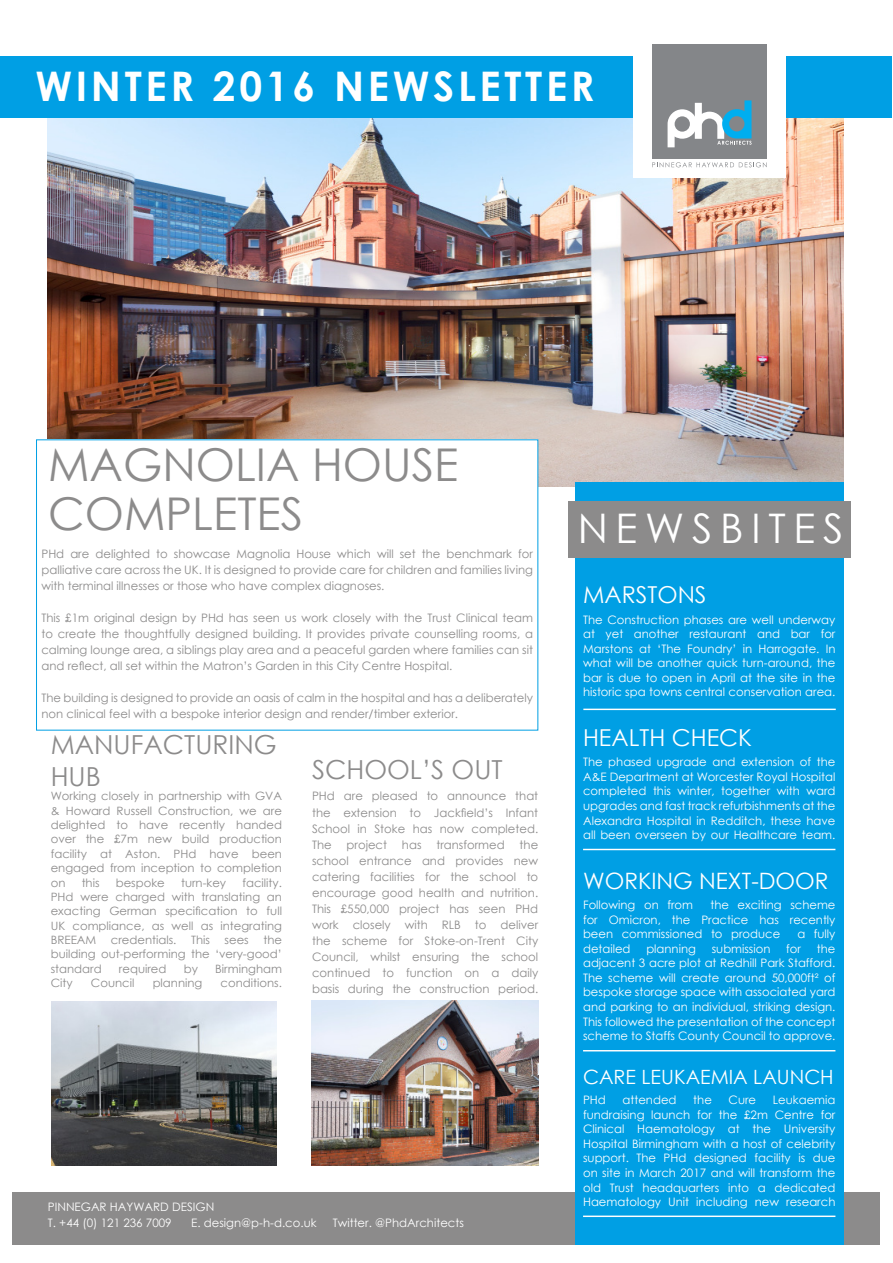
<style>
.page{position:relative;width:893px;height:1263px;background:#fff}
.page>*{position:absolute;margin:0;border:0;box-sizing:border-box;transform-origin:0 0}
.t1{font:45.15px/49.5px "Century Gothic";color:#8c8b8b}
.t2{font:700 40.8px "Century Gothic";letter-spacing:.09em;color:#fff}
.t3{font:40.8px "Century Gothic";letter-spacing:.19em;color:#fff}
.t4{font:26.25px/31.5px "Century Gothic";color:#8c8b8b}
.t5{font:23.25px "Century Gothic";color:#fff}
.t6{font:22.5px "Century Gothic";color:#fff}
.t7{font:19.65px "Century Gothic";color:#fff}
.t8{font:11.7px/14.5px "Century Gothic";color:#fff;text-align:justify}
.t9{font:11.7px/16px "Century Gothic";color:#8c8b8b;text-align:justify}
.t10{font:11.55px/14.4px "Century Gothic";color:#8c8b8b;text-align:justify}
</style>
<div class="page">
<img style="left:48px;top:117px;width:796px;height:369px">
<div style="left:37px;top:440px;width:501px;height:290px;background:#fff"></div>
<img style="left:51px;top:1001px;width:225px;height:164px">
<div style="left:13px;top:1192px;width:867px;height:52px;background:#8c8b8b"></div>
<div style="left:575px;top:482px;width:269px;height:762px;background:#009fe4"></div>
<div style="left:568px;top:501px;width:283px;height:57px;background:#8c8b8b"></div>
<div style="left:0;top:56px;width:892px;height:61px;background:#009fe4"></div>
<div style="left:633px;top:27px;width:152px;height:151px;background:#fff"></div>
<div style="left:652px;top:45px;width:115px;height:114px;background:#848689"></div>
<svg style="left:667px;top:100px;width:84px;height:47px"></svg>
<svg style="left:652px;top:162px;width:115px;height:5px"></svg>
<hr style="left:583px;top:709px;width:253px;height:1px;background:#fff">
<hr style="left:583px;top:849px;width:252px;height:1px;background:#fff">
<hr style="left:583px;top:1050px;width:252px;height:1px;background:#fff">
<hr style="left:583px;top:1216px;width:252px;height:1px;background:#fff">
<img style="left:311px;top:1001px;width:227px;height:164px">
<h2 class="t2" style="left:35px;top:63px;width:561px">WINTER 2016 NEWSLETTER</h2>
<h1 class="t1" style="left:48px;top:444px;width:412px">MAGNOLIA HOUSE<br>COMPLETES</h1>
<p class="t9" style="left:41px;top:546px;width:493px">PHd are delighted to showcase Magnolia House which will set the benchmark for palliative care across the UK. It is designed to provide care for children and families living with terminal illnesses or those who have complex diagnoses.</p>
<p class="t9" style="left:41px;top:610px;width:493px">This £1m original design by PHd has seen us work closely with the Trust Clinical team to create the thoughtfully designed building. It provides private counselling rooms, a calming lounge area, a siblings play area and a peaceful garden where families can sit and reflect, all set within the Matron’s Garden in this City Centre Hospital.</p>
<p class="t9" style="left:41px;top:691px;width:493px">The building is designed to provide an oasis of calm in the hospital and has a deliberately non clinical feel with a bespoke interior design and render/timber exterior.</p>
<h3 class="t4" style="left:51px;top:731px;width:227px">MANUFACTURING<br>HUB</h3>
<p class="t10" style="left:51px;top:790px;width:233px">Working closely in partnership with GVA &amp; Howard Russell Construction, we are delighted to have recently handed over the £7m new build production facility at Aston. PHd have been engaged from inception to completion on</p>
<p class="t10" style="left:51px;top:876px;width:233px;text-indent:192px">facility.<br>PHd were charged with translating an exacting German specification to full UK compliance, as well as integrating BREEAM</p>
<p class="t10" style="left:82px;top:876px;width:19px">this</p>
<p class="t10" style="left:116px;top:876px;width:51px">bespoke</p>
<p class="t10" style="left:181px;top:876px;width:47px">turn-key</p>
<p class="t10" style="left:111px;top:934px;width:67px">credentials.</p>
<p class="t10" style="left:191px;top:934px;width:20px">This</p>
<p class="t10" style="left:225px;top:934px;width:26px">sees</p>
<p class="t10" style="left:51px;top:934px;width:233px;text-indent:213px">the building out-performing the ‘very-good’ standard</p>
<p class="t10" style="left:119px;top:962px;width:49px">required</p>
<p class="t10" style="left:184px;top:962px;width:16px">by</p>
<p class="t10" style="left:215px;top:962px;width:68px">Birmingham</p>
<p class="t10" style="left:51px;top:977px;width:23px">City</p>
<p class="t10" style="left:91px;top:977px;width:45px">Council</p>
<p class="t10" style="left:153px;top:977px;width:51px">planning</p>
<p class="t10" style="left:221px;top:977px;width:63px">conditions.</p>
<h3 class="t4" style="left:312px;top:756px;width:192px">SCHOOL’S OUT</h3>
<p class="t9" style="left:312px;top:789px;width:228px">PHd are pleased to announce that the extension to Jackfield’s Infant School in Stoke has now completed.<br>The</p>
<p class="t9" style="left:347px;top:837px;width:42px">project</p>
<p class="t9" style="left:402px;top:837px;width:21px">has</p>
<p class="t9" style="left:436px;top:837px;width:70px">transformed</p>
<p class="t9" style="left:312px;top:837px;width:228px;text-indent:208px">the school entrance and provides new catering facilities for the school to encourage good health and nutrition.<br>This £550,000 project has seen PHd work closely with RLB to deliver the scheme for Stoke-on-Trent City Council, whilst ensuring the school continued to function on a daily basis during the construction period.</p>
<p class="t8" style="left:48px;top:1200px;width:168px;line-height:16px">PINNEGAR HAYWARD DESIGN<br>T. +44 (0) 121 236 7009</p>
<p class="t8" style="left:191px;top:1216px;width:127px">E. design@p-h-d.co.uk</p>
<p class="t8" style="left:333px;top:1216px;width:133px">Twitter. @PhdArchitects</p>
<h2 class="t3" style="left:578px;top:513px;width:267px">NEWSBITES</h2>
<h3 class="t5" style="left:583px;top:586px;width:125px">MARSTONS</h3>
<p class="t8" style="left:583px;top:613px;width:254px">The Construction phases are well underway at yet another restaurant and bar for Marstons at ‘The Foundry’ in Harrogate. In what will be another quick turn-around, the bar is due to open in April at the site in the historic spa towns central conservation area.</p>
<h3 class="t5" style="left:583px;top:729px;width:170px">HEALTH CHECK</h3>
<p class="t8" style="left:583px;top:756px;width:254px">The phased upgrade and extension of the A&amp;E Department at Worcester Royal Hospital completed this winter, together with ward upgrades and fast track refurbishments at the Alexandra Hospital in Redditch, these have all been overseen by our Healthcare team.</p>
<h3 class="t6" style="left:583px;top:872px;width:247px">WORKING NEXT-DOOR</h3>
<p class="t8" style="left:583px;top:899px;width:111px">Following on from</p>
<p class="t8" style="left:583px;top:899px;width:254px;text-indent:127px">the exciting scheme for Omicron, the Practice has recently been commissioned to produce</p>
<p class="t8" style="left:797px;top:928px;width:40px">a fully</p>
<p class="t8" style="left:583px;top:942px;width:49px">detailed</p>
<p class="t8" style="left:646px;top:942px;width:51px">planning</p>
<p class="t8" style="left:712px;top:942px;width:60px">submission</p>
<p class="t8" style="left:786px;top:942px;width:16px">for</p>
<p class="t8" style="left:583px;top:942px;width:254px;text-indent:234px">the adjacent 3 acre plot at Redhill Park Stafford.<br>The scheme will create around 50,000ft² of bespoke storage space with associated yard and parking to an individual, striking design.<br>This followed the presentation of the concept scheme to Staffs County Council to approve.</p>
<h3 class="t7" style="left:583px;top:1069px;width:252px">CARE LEUKAEMIA LAUNCH</h3>
<p class="t8" style="left:583px;top:1094px;width:24px">PHd</p>
<p class="t8" style="left:622px;top:1094px;width:56px">attended</p>
<p class="t8" style="left:693px;top:1094px;width:20px">the</p>
<p class="t8" style="left:728px;top:1094px;width:29px">Cure</p>
<p class="t8" style="left:583px;top:1094px;width:254px;text-indent:190px">Leukaemia fundraising launch for the £2m Centre for Clinical Haematology at the University Hospital Birmingham with a host of celebrity support. The PHd designed facility is due on site in March 2017 and will transform the old Trust headquarters into a dedicated Haematology Unit including new research</p>
</div>
